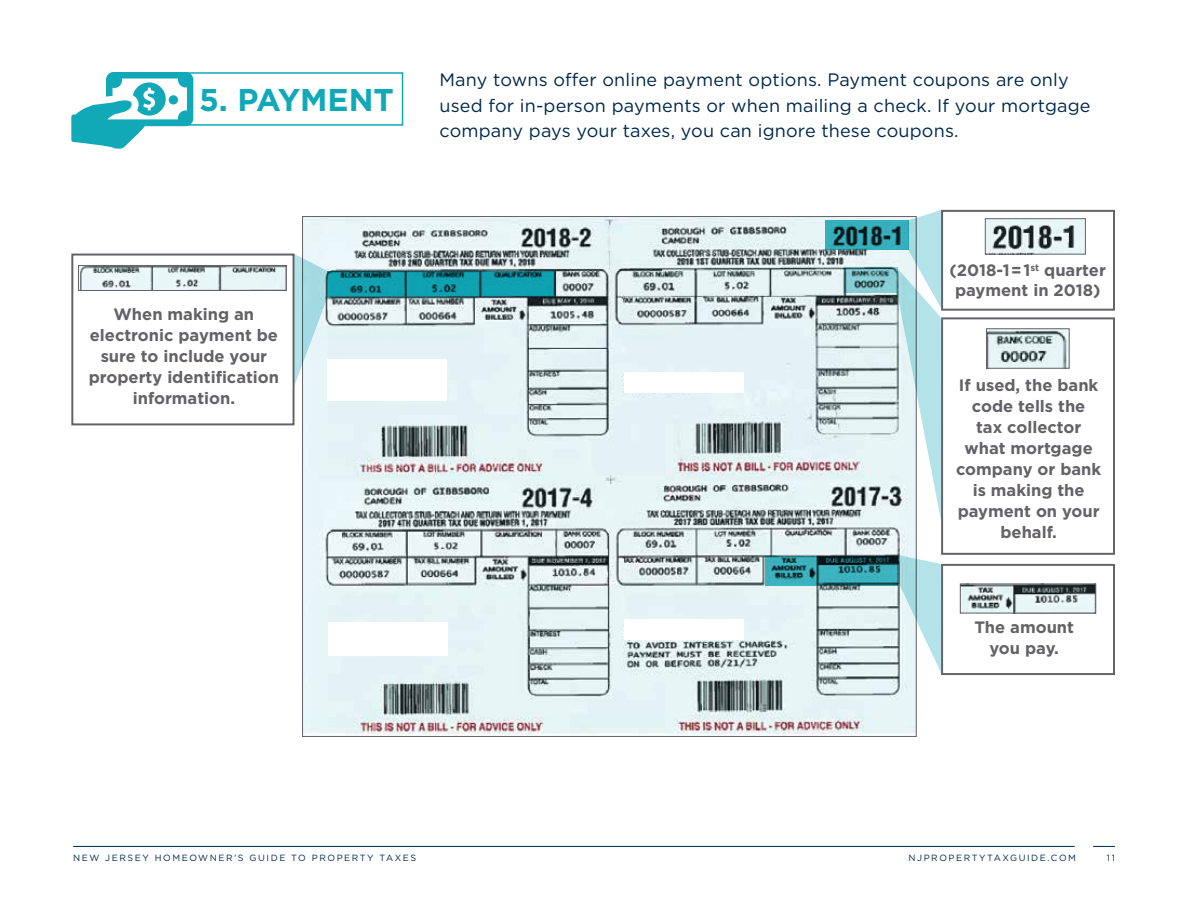
<style>
.page{position:relative;width:1188px;height:918px;background:#fff}
.page>*{position:absolute;margin:0;border:0;box-sizing:border-box;transform-origin:0 0}
.t1{font:700 31.5px "Gotham";color:#11a8b7}
.t2{font:18px/25.5px "Gotham";letter-spacing:.01em;color:#002849}
.t3{font:700 16.5px/21px "Gotham";color:#646167;text-align:center}
.t4{font:9px "Gotham";letter-spacing:.175em;color:#002849}
</style>
<div class="page">
<img style="left:304px;top:218px;width:610px;height:517px">
<svg style="left:844px;top:268px;width:53px;height:25px"></svg>
<svg style="left:825px;top:221px;width:72px;height:29px;background:#28858f"></svg>
<svg style="left:328px;top:271px;width:228px;height:26px;background:#0d8b99"></svg>
<svg style="left:765px;top:556px;width:132px;height:29px;background:#2b808a"></svg>
<div style="left:327px;top:360px;width:120px;height:41px;background:#fff"></div>
<div style="left:328px;top:622px;width:119px;height:33px;background:#fff"></div>
<div style="left:624px;top:619px;width:119px;height:21px;background:#fff"></div>
<div style="left:624px;top:373px;width:119px;height:20px;background:#fff"></div>
<svg style="left:71px;top:72px;width:333px;height:77px"></svg>
<img style="left:80px;top:267px;width:204px;height:22px">
<div style="left:78px;top:265px;width:208px;height:26px;border:1px solid #646167"></div>
<svg style="left:295px;top:254px;width:33px;height:133px;background:#bde0e6"></svg>
<svg style="left:897px;top:555px;width:44px;height:118px;background:#c1e0e4"></svg>
<div style="left:71px;top:254px;width:224px;height:171px;border:2px solid #646167"></div>
<div style="left:941px;top:317px;width:174px;height:238px;border:2px solid #646167"></div>
<div style="left:941px;top:210px;width:174px;height:101px;border:2px solid #646167"></div>
<div style="left:941px;top:564px;width:174px;height:111px;border:2px solid #646167"></div>
<img style="left:988px;top:331px;width:79px;height:35px">
<div style="left:986px;top:329px;width:83px;height:39px;border:1px solid #646167"></div>
<svg style="left:987px;top:220px;width:97px;height:32px;background:#aebabb"></svg>
<div style="left:985px;top:218px;width:101px;height:36px;border:1px solid #646167"></div>
<img style="left:962px;top:586px;width:132px;height:25px">
<div style="left:960px;top:584px;width:136px;height:29px;border:1px solid #646167"></div>
<svg style="left:897px;top:210px;width:44px;height:311px"></svg>
<hr style="left:73px;top:846px;width:1002px;height:1px;background:#002849">
<svg style="left:1093px;top:846px;width:22px;height:1px"></svg>
<h1 class="t1" style="left:199px;top:79px;width:196px">5. PAYMENT</h1>
<p class="t2" style="left:439px;top:67px;width:653px">Many towns offer online payment options. Payment coupons are only used for in-person payments or when mailing a check. If your mortgage company pays your taxes, you can ignore these coupons.</p>
<p class="t3" style="left:89px;top:304px;width:192px">When making an electronic payment be sure to include your property identification information.</p>
<p class="t3" style="left:950px;top:261px;width:158px;line-height:19.5px">(2018-1 = 1<sup>st</sup> quarter payment in 2018)</p>
<p class="t3" style="left:956px;top:375px;width:147px">If used, the bank code tells the<br>tax collector what mortgage company or bank is making the payment on your behalf.</p>
<p class="t3" style="left:974px;top:616px;width:101px">The amount you pay.</p>
<p class="t4" style="left:73px;top:852px;width:345px">NEW JERSEY HOMEOWNER’S GUIDE TO PROPERTY TAXES</p>
<p class="t4" style="left:908px;top:852px;width:169px">NJPROPERTYTAXGUIDE.COM</p>
<p class="t4" style="left:1107px;top:852px;width:10px">11</p>
</div>
